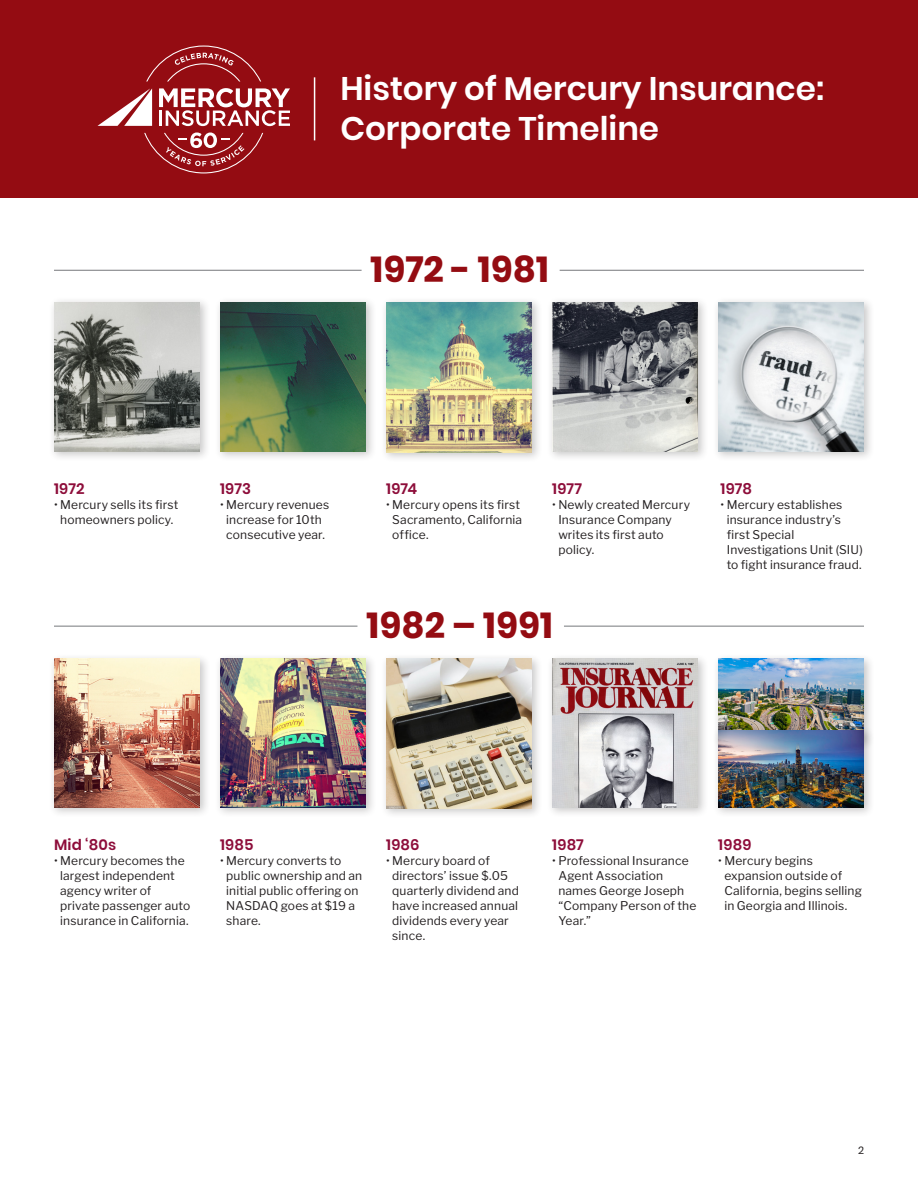
<style>
.page{position:relative;width:918px;height:1188px;background:#fff}
.page>*{position:absolute;margin:0;border:0;box-sizing:border-box;transform-origin:0 0}
.t1{font:700 36px "Poppins";color:#940c12}
.t2{font:600 32.7px/39.8px "Poppins";color:#fff}
.t3{font:600 15px "Poppins";letter-spacing:.01em;color:#8d0d3a}
.t4{font:12px/15px "Libre Franklin";letter-spacing:.01em;color:#231f20}
.t5{font:10.5px "Poppins";color:#231f20}
</style>
<div class="page">
<div style="left:0;top:0;width:918px;height:198px;background:#940c12"></div>
<img style="left:146px;top:46px;width:115px;height:35px">
<img style="left:144px;top:133px;width:119px;height:40px">
<svg style="left:97px;top:88px;width:55px;height:38px"></svg>
<svg style="left:159px;top:88px;width:131px;height:38px"></svg>
<hr style="left:159px;top:111px;width:3px;height:15px;background:#fff">
<svg style="left:166px;top:133px;width:78px;height:33px"></svg>
<hr style="left:314px;top:77px;width:1px;height:63px;background:#fff">
<hr style="left:54px;top:270px;width:308px;height:1px;background:#76787b">
<hr style="left:54px;top:626px;width:303px;height:1px;background:#76787b">
<hr style="left:560px;top:270px;width:304px;height:1px;background:#76787b">
<hr style="left:564px;top:626px;width:300px;height:1px;background:#76787b">
<div style="left:48px;top:297px;width:163px;height:165px;background:#231f20;opacity:.25"></div>
<img style="left:54px;top:302px;width:146px;height:149px">
<div style="left:547px;top:297px;width:162px;height:165px;background:#231f20;opacity:.25"></div>
<img style="left:552px;top:302px;width:146px;height:149px">
<div style="left:48px;top:653px;width:163px;height:166px;background:#231f20;opacity:.25"></div>
<img style="left:54px;top:658px;width:146px;height:149px">
<div style="left:214px;top:297px;width:163px;height:165px;background:#231f20;opacity:.25"></div>
<img style="left:220px;top:302px;width:146px;height:149px">
<div style="left:214px;top:653px;width:163px;height:166px;background:#231f20;opacity:.25"></div>
<img style="left:220px;top:658px;width:146px;height:149px">
<div style="left:381px;top:297px;width:162px;height:166px;background:#231f20;opacity:.25"></div>
<img style="left:386px;top:302px;width:146px;height:150px">
<div style="left:381px;top:653px;width:162px;height:166px;background:#231f20;opacity:.25"></div>
<img style="left:386px;top:658px;width:146px;height:150px">
<div style="left:713px;top:297px;width:162px;height:165px;background:#231f20;opacity:.25"></div>
<img style="left:718px;top:302px;width:146px;height:149px">
<div style="left:547px;top:653px;width:162px;height:166px;background:#231f20;opacity:.25"></div>
<img style="left:552px;top:658px;width:146px;height:149px">
<div style="left:713px;top:653px;width:162px;height:99px;background:#231f20;opacity:.25"></div>
<img style="left:718px;top:658px;width:146px;height:67px">
<div style="left:713px;top:725px;width:162px;height:93px;background:#231f20;opacity:.25"></div>
<img style="left:718px;top:730px;width:146px;height:77px">
<h2 class="t2" style="left:340px;top:69px;width:485px">History of Mercury Insurance:<br>Corporate Timeline</h2>
<h2 class="t1" style="left:371px;top:248px;width:180px">1972 - 1981</h2>
<h3 class="t3" style="left:54px;top:480px;width:32px">1972</h3>
<p class="t4" style="left:54px;top:497px;width:126px;text-align:center">• Mercury sells its first homeowners policy.</p>
<h3 class="t3" style="left:220px;top:480px;width:33px">1973</h3>
<p class="t4" style="left:220px;top:497px;width:111px;text-align:center">• Mercury revenues increase for 10th consecutive year.</p>
<h3 class="t3" style="left:386px;top:480px;width:33px">1974</h3>
<p class="t4" style="left:392px;top:497px;width:131px;text-indent:-6px">• Mercury opens its first<br>Sacramento, California office.</p>
<h3 class="t3" style="left:552px;top:480px;width:32px">1977</h3>
<p class="t4" style="left:558px;top:497px;width:133px;text-indent:-6px">• Newly created Mercury<br>Insurance Company writes its first auto policy.</p>
<h2 class="t1" style="left:367px;top:604px;width:188px">1982 – 1991</h2>
<h3 class="t3" style="left:721px;top:480px;width:33px">1978</h3>
<p class="t4" style="left:727px;top:497px;width:138px;text-indent:-6px">• Mercury establishes insurance industry’s first Special<br>Investigations Unit (SIU) to fight insurance fraud.</p>
<h3 class="t3" style="left:54px;top:836px;width:64px">Mid ‘80s</h3>
<p class="t4" style="left:60px;top:853px;width:132px;text-indent:-6px">• Mercury becomes the largest independent agency writer of private passenger auto insurance in California.</p>
<h3 class="t3" style="left:220px;top:836px;width:35px">1985</h3>
<p class="t4" style="left:226px;top:853px;width:138px;text-indent:-6px">• Mercury converts to public ownership and an initial public offering on<br>NASDAQ goes at $19 a share.</p>
<h3 class="t3" style="left:386px;top:836px;width:35px">1986</h3>
<p class="t4" style="left:392px;top:853px;width:128px;text-indent:-6px">• Mercury board of directors’ issue $.05 quarterly dividend and have increased annual dividends every year since.</p>
<h3 class="t3" style="left:552px;top:836px;width:33px">1987</h3>
<p class="t4" style="left:558px;top:853px;width:140px;text-indent:-6px">• Professional Insurance<br>Agent Association names George Joseph “Company Person of the<br>Year.”</p>
<h3 class="t3" style="left:718px;top:836px;width:35px">1989</h3>
<p class="t4" style="left:724px;top:853px;width:139px;text-indent:-6px">• Mercury begins expansion outside of<br>California, begins selling in Georgia and Illinois.</p>
<p class="t5" style="left:858px;top:1144px;width:7px">2</p>
</div>
